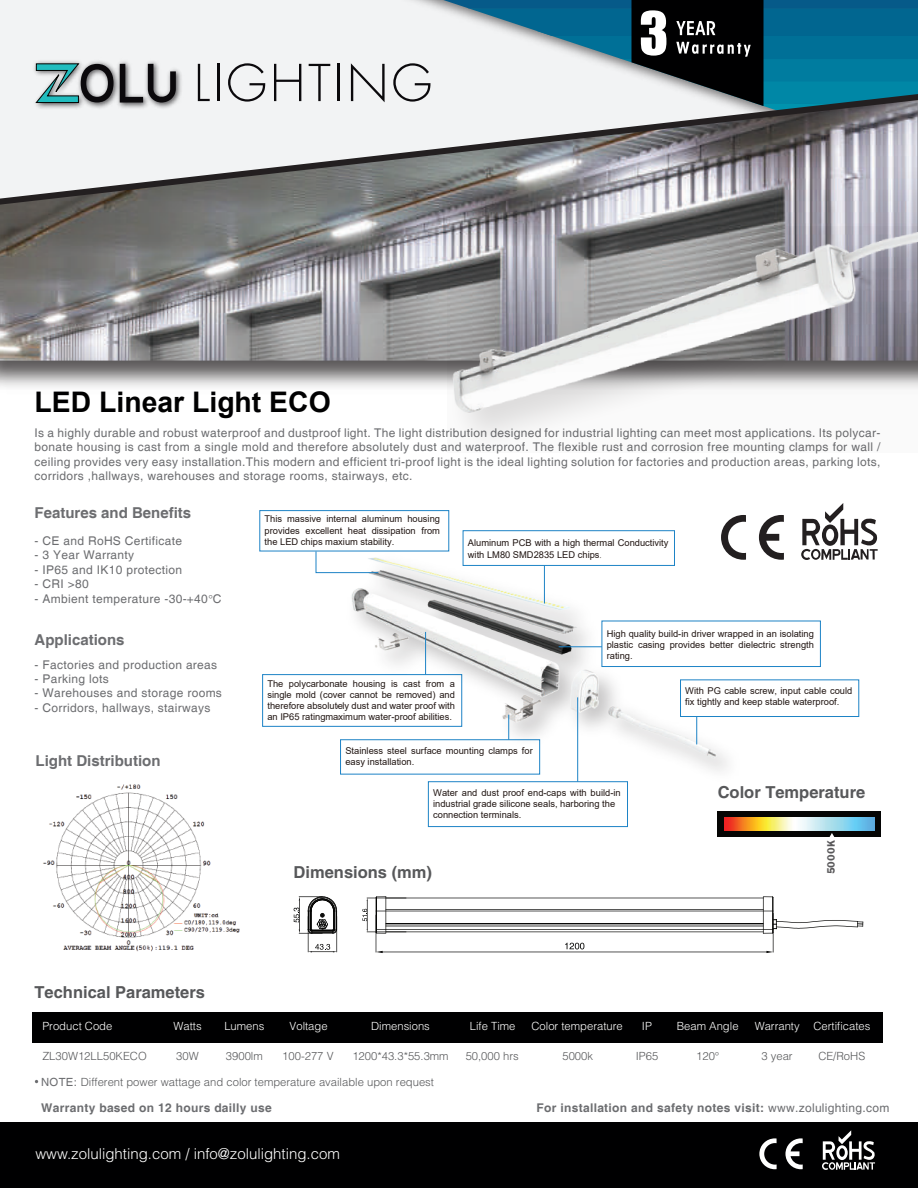
<style>
.page{position:relative;width:918px;height:1188px;background:#fff}
.page>*{position:absolute;margin:0;border:0;box-sizing:border-box;transform-origin:0 0}
.t1{font:55.05px "Impact";color:#fff}
.t2{font:700 28.35px "Arial";color:#000001}
.t3{font:700 16.5px "Helvetica LT Std";color:#57585a}
.t4{font:700 15px "Helvetica";color:#6c6d70}
.t5{font:300 15px "Helvetica LT Std";color:#fff}
.t6{font:12px/14.4px "Helvetica";letter-spacing:.025em;color:#6c6d70;text-align:justify}
.t7{font:700 12px "Helvetica";letter-spacing:.025em;color:#6c6d70}
.t8{font:300 11.25px "Helvetica LT Std";color:#57585a}
.t9{font:300 11.25px "Helvetica LT Std";color:#fff}
.t10{font:9.3px/11.2px "Arial";color:#211613}
.t11{font:700 9.3px "Franklin";color:#59585a}
.s1{font-family:"Helvetica LT Std";font-weight:300;font-size:11.25px;color:#57585a}
.s2{font-family:"Adobe Song Std";font-weight:300}
.s3{font-family:"Helvetica";font-weight:400;color:#6c6d70}
.s4{font-weight:400}
</style>
<div class="page">
<img style="left:0;top:361px;width:860px;height:356px">
<img style="left:0;top:211px;width:428px;height:150px">
<div style="left:33px;top:1012px;width:850px;height:30px;background:#000001"></div>
<div style="left:0;top:1122px;width:918px;height:66px;background:#000001"></div>
<div style="left:0;top:0;width:130px;height:88px;background:#f2f3f4"></div>
<div style="left:130px;top:0;width:313px;height:88px;background:#f2f3f4"></div>
<svg style="left:443px;top:0;width:475px;height:88px"></svg>
<img style="left:30px;top:58px;width:155px;height:30px">
<svg style="left:120px;top:64px;width:56px;height:24px"></svg>
<svg style="left:36px;top:64px;width:78px;height:24px"></svg>
<svg style="left:198px;top:64px;width:12px;height:24px"></svg>
<hr style="left:217px;top:64px;width:2px;height:37px;background:#0b090c">
<svg style="left:228px;top:63px;width:37px;height:25px"></svg>
<svg style="left:274px;top:64px;width:27px;height:24px"></svg>
<svg style="left:309px;top:64px;width:21px;height:24px"></svg>
<hr style="left:338px;top:64px;width:2px;height:37px;background:#0b090c">
<svg style="left:351px;top:63px;width:34px;height:25px"></svg>
<svg style="left:393px;top:63px;width:37px;height:25px"></svg>
<svg style="left:0;top:88px;width:918px;height:123px"></svg>
<svg style="left:759px;top:1138px;width:18px;height:31px"></svg>
<svg style="left:785px;top:1138px;width:18px;height:31px"></svg>
<svg style="left:759px;top:515px;width:25px;height:45px"></svg>
<svg style="left:822px;top:1130px;width:53px;height:40px"></svg>
<svg style="left:801px;top:513px;width:77px;height:47px"></svg>
<img style="left:43px;top:784px;width:197px;height:168px">
<div style="left:259px;top:510px;width:190px;height:41px;border:1px solid #1d83c6"></div>
<div style="left:262px;top:674px;width:200px;height:53px;border:1px solid #1d83c6"></div>
<div style="left:428px;top:781px;width:200px;height:46px;border:1px solid #1d83c6"></div>
<div style="left:680px;top:679px;width:179px;height:38px;border:1px solid #1d83c6"></div>
<div style="left:602px;top:621px;width:219px;height:46px;border:1px solid #1d83c6"></div>
<img style="left:304px;top:512px;width:448px;height:299px">
<svg style="left:315px;top:551px;width:64px;height:22px"></svg>
<hr style="left:544px;top:565px;width:1px;height:38px;background:#1d83c6">
<hr style="left:559px;top:646px;width:43px;height:1px;background:#1d83c6">
<hr style="left:425px;top:632px;width:1px;height:43px;background:#1d83c6">
<svg style="left:508px;top:715px;width:1px;height:25px"></svg>
<hr style="left:577px;top:697px;width:1px;height:85px;background:#1d83c6">
<svg style="left:696px;top:717px;width:1px;height:27px"></svg>
<img style="left:428px;top:158px;width:490px;height:355px">
<svg style="left:294px;top:896px;width:569px;height:57px"></svg>
<svg style="left:718px;top:811px;width:163px;height:26px;background:#1f1e19"></svg>
<img style="left:725px;top:818px;width:149px;height:12px">
<svg style="left:826px;top:833px;width:12px;height:4px"></svg>
<h2 class="t2" style="left:35px;top:382px;width:298px">LED Linear Light ECO</h2>
<h1 class="t1" style="left:639px;top:-10px;width:31px">3</h1>
<p class="t6" style="left:35px;top:426px;width:847px">Is a highly durable and robust waterproof and dustproof light. The light distribution designed for industrial lighting can meet most applications. Its polycar&shy;bonate housing is cast from a single mold and therefore absolutely dust and waterproof. The flexible rust and corrosion free mounting clamps for wall / ceiling provides very easy installation.This modern and efficient tri-proof light is the ideal lighting solution for factories and production areas, parking lots, corridors ,hallways, warehouses and storage rooms, stairways, etc.</p>
<p class="t4" style="left:35px;top:503px;width:158px">Features and Benefits</p>
<p class="t6" style="left:35px;top:534px;width:149px">- CE and RoHS Certificate</p>
<p class="t6" style="left:35px;top:548px;width:101px">- 3 Year Warranty</p>
<p class="t6" style="left:35px;top:563px;width:149px">- IP65 and IK10 protection</p>
<p class="t6" style="left:35px;top:577px;width:56px">- CRI &gt;80</p>
<p class="t6" style="left:35px;top:592px;width:188px">- Ambient temperature -30-+40<span class="s1">°</span>C</p>
<p class="t4" style="left:35px;top:630px;width:92px">Applications</p>
<p class="t6" style="left:35px;top:658px;width:184px">- Factories and production areas</p>
<p class="t6" style="left:35px;top:672px;width:76px">- Parking lots</p>
<p class="t6" style="left:35px;top:686px;width:189px">- Warehouses and storage rooms</p>
<p class="t6" style="left:35px;top:701px;width:178px">- Corridors, hallways, stairways</p>
<p class="t4" style="left:36px;top:751px;width:126px">Light Distribution</p>
<h3 class="t3" style="left:34px;top:982px;width:172px">Technical Parameters</h3>
<p class="t10" style="left:265px;top:513px;width:177px;text-align:justify">This massive internal aluminum housing provides excellent heat dissipation from the LED chips maxium stability.</p>
<p class="t10" style="left:468px;top:537px;width:202px">Aluminum PCB with a high thermal Conductivity with LM80 SMD2835 LED chips<span class="s2">.</span></p>
<p class="t10" style="left:607px;top:628px;width:209px;text-align:justify">High quality build-in driver wrapped in an isolating plastic casing provides better dielectric strength rating.</p>
<p class="t10" style="left:267px;top:678px;width:189px;text-align:justify">The polycarbonate housing is cast from a single mold (cover cannot be removed) and therefore absolutely dust and water proof with an IP65 ratingmaximum water-proof abilities.</p>
<p class="t10" style="left:345px;top:745px;width:189px">Stainless steel surface mounting clamps for easy installation.</p>
<p class="t10" style="left:433px;top:787px;width:189px">Water and dust proof end-caps with build-in industrial grade silicone seals, harboring the connection terminals.</p>
<h3 class="t3" style="left:294px;top:862px;width:140px">Dimensions (mm)</h3>
<p class="t10" style="left:685px;top:685px;width:169px">With PG cable screw, input cable could fix tightly and keep stable waterproof.</p>
<h3 class="t3" style="left:718px;top:782px;width:149px">Color Temperature</h3>
<p class="t11" style="left:825px;top:874px;width:35px;rotate:-90deg">5000K</p>
<p class="t9" style="left:174px;top:1019px;width:30px">Watts</p>
<p class="t9" style="left:532px;top:1019px;width:93px">Color temperature</p>
<p class="t9" style="left:42px;top:1019px;width:72px">Product Code</p>
<p class="t9" style="left:224px;top:1019px;width:42px">Lumens</p>
<p class="t9" style="left:290px;top:1019px;width:40px">Voltage</p>
<p class="t9" style="left:371px;top:1019px;width:60px">Dimensions</p>
<p class="t9" style="left:470px;top:1019px;width:47px">Life Time</p>
<p class="t9" style="left:677px;top:1019px;width:63px">Beam Angle</p>
<p class="t9" style="left:755px;top:1019px;width:117px">Warranty Certificates</p>
<p class="t8" style="left:42px;top:1049px;width:106px">ZL30W12LL50KECO</p>
<p class="t8" style="left:176px;top:1049px;width:24px">30W</p>
<p class="t8" style="left:226px;top:1049px;width:38px">3900lm</p>
<p class="t8" style="left:282px;top:1049px;width:53px">100-277 V</p>
<p class="t8" style="left:466px;top:1049px;width:55px">50,000 hrs</p>
<p class="t8" style="left:696px;top:1049px;width:25px">120°</p>
<p class="t8" style="left:761px;top:1049px;width:33px">3 year</p>
<p class="t8" style="left:818px;top:1049px;width:48px">CE/RoHS</p>
<p class="t9" style="left:642px;top:1019px;width:12px">IP</p>
<p class="t8" style="left:636px;top:1049px;width:24px">IP65</p>
<p class="t8" style="left:352px;top:1049px;width:98px">1200*43.3*55.3mm</p>
<p class="t8" style="left:562px;top:1049px;width:32px">5000k</p>
<p class="t8" style="left:41px;top:1075px;width:394px"><span class="s3">NOTE:</span> Different power wattage and color temperature available upon request</p>
<p class="t7" style="left:41px;top:1101px;width:232px">Warranty based on 12 hours dailly use</p>
<p class="t5" style="left:35px;top:1145px;width:306px">www.zolulighting.com / info@zolulighting.com</p>
<p class="t7" style="left:537px;top:1101px;width:355px">For installation and safety notes visit: <span class="s4">www.zolulighting.com</span></p>
</div>
